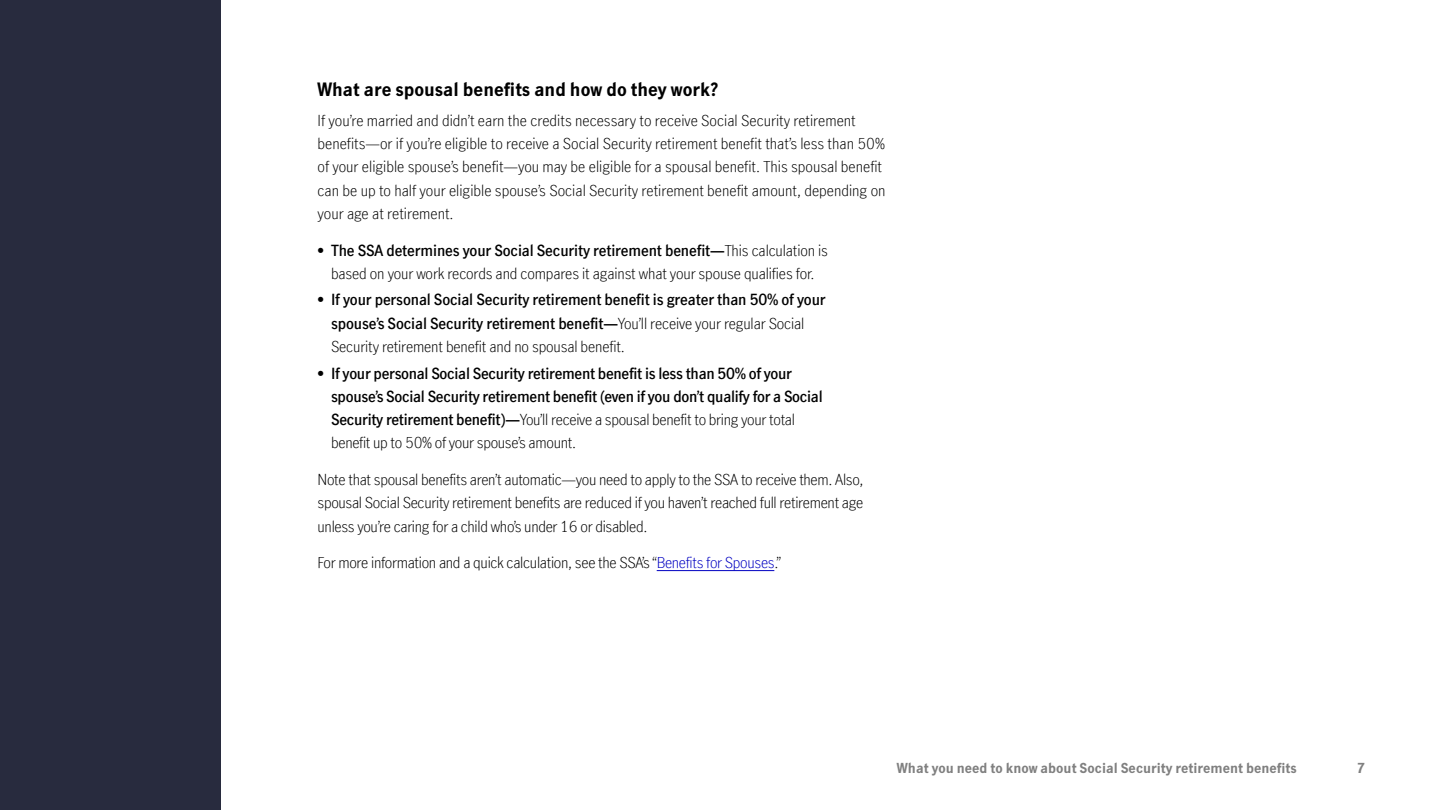
<style>
.page{position:relative;width:1440px;height:810px;background:#fff}
.page>*{position:absolute;margin:0;border:0;box-sizing:border-box;transform-origin:0 0}
.t1{font:700 18px "Manulife JH Sans Optimized";color:#000}
.t2{font:300 15px/23.2px "Manulife JH Sans Optimized";color:#000}
.t3{font:600 15px/23.2px "Manulife JH Sans Optimized";letter-spacing:-.02em;color:#000}
.t4{font:300 15px "Manulife JH Sans Optimized";letter-spacing:-.02em;color:#000}
.t5{font:700 13.5px "Manulife JH Sans Optimized";color:#808080}
.s1{font-weight:600}
.s2{font-weight:300}
.s3{color:#0000c1}
</style>
<div class="page">
<hr style="left:657px;top:570px;width:117px;height:1px;background:#0000c1">
<div style="left:0;top:0;width:221px;height:810px;background:#282b3e"></div>
<p class="t1" style="left:318px;top:77px;width:402px">What are spousal benefits and how do they work?</p>
<p class="t2" style="left:318px;top:108px;width:569px">If you’re married and didn’t earn the credits necessary to receive Social Security retirement benefits—or if you’re eligible to receive a Social Security retirement benefit that’s less than 50% of your eligible spouse’s benefit—you may be eligible for a spousal benefit. This spousal benefit can be up to half your eligible spouse’s Social Security retirement benefit amount, depending on your age at retirement.</p>
<p class="t2" style="left:318px;top:238px;width:512px;text-align:center">• <span class="s1">The SSA determines your Social Security retirement benefit—</span>This calculation is based on your work records and compares it against what your spouse qualifies for.</p>
<p class="t3" style="left:331px;top:288px;width:496px;text-indent:-14px"><span class="s2">•</span> If your personal Social Security retirement benefit is greater than 50% of your spouse’s Social Security retirement benefit—<span class="s2">You’ll receive your regular Social<br>Security retirement benefit and no spousal benefit.</span></p>
<p class="t3" style="left:331px;top:361px;width:493px;text-indent:-14px"><span class="s2">•</span> If your personal Social Security retirement benefit is less than 50% of your spouse’s Social Security retirement benefit (even if you don’t qualify for a Social Security retirement benefit)—<span class="s2">You’ll receive a spousal benefit to bring your total benefit up to 50% of your spouse’s amount.</span></p>
<p class="t2" style="left:318px;top:467px;width:548px;text-align:justify">Note that spousal benefits aren’t automatic—you need to apply to the SSA to receive them. Also, spousal Social Security retirement benefits are reduced if you haven’t reached full retirement age unless you’re caring for a child who’s under 16 or disabled.</p>
<p class="t4" style="left:318px;top:553px;width:465px">For more information and a quick calculation, see the SSA’s “<span class="s3">Benefits for Spouses</span>.”</p>
<p class="t5" style="left:897px;top:758px;width:401px">What you need to know about Social Security retirement benefits</p>
<p class="t5" style="left:1357px;top:758px;width:9px">7</p>
</div>
